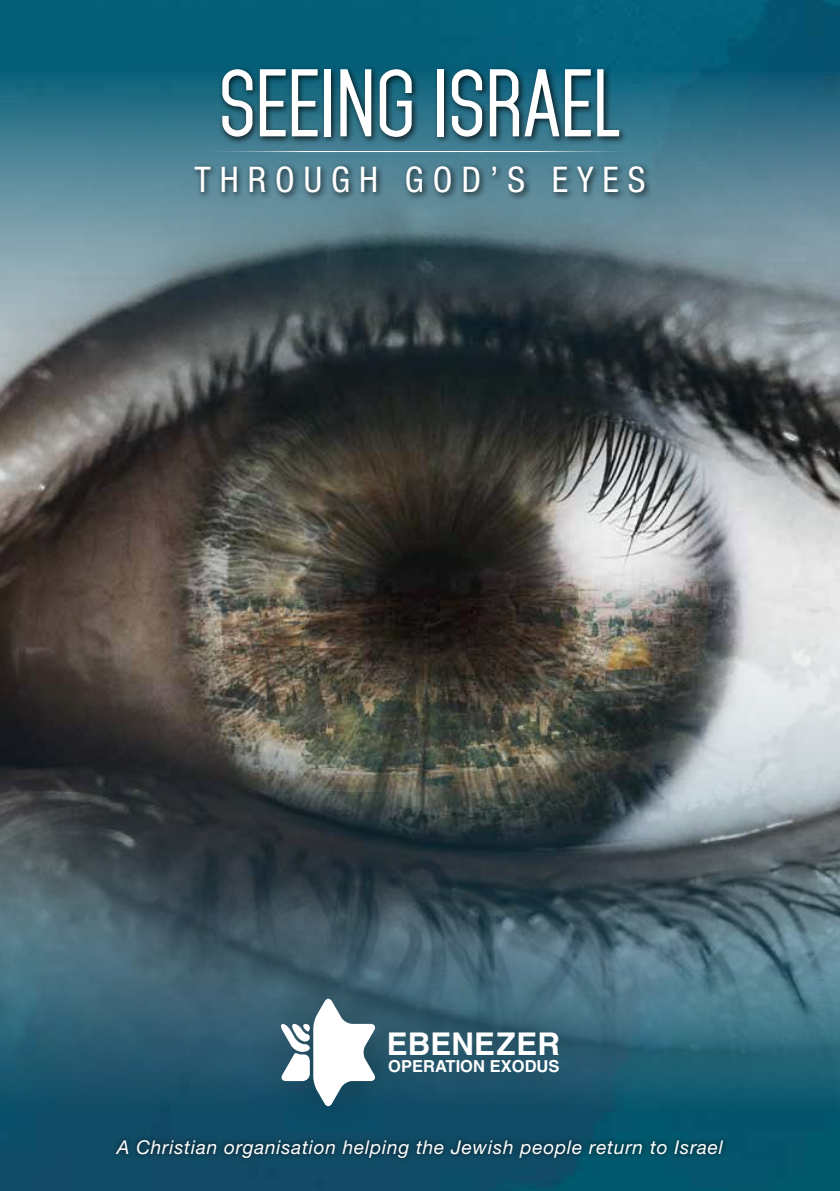
<style>
.page{position:relative;width:840px;height:1191px;background:#fff}
.page>*{position:absolute;margin:0;border:0;box-sizing:border-box;transform-origin:0 0}
.t1{font:600 82.2px "Mohave";color:#fff}
.t2{font:condensed 35.4px "Helvetica Neue LT Std";letter-spacing:.255em;color:#fff}
.t3{font:700 31.4px "Helvetica";color:#fff}
.t4{font:italic 19px "Helvetica Neue LT Std";letter-spacing:.04em;color:#fff}
.t5{font:700 16.6px "Helvetica";color:#fff}
</style>
<div class="page">
<img style="left:0;top:0;width:839px;height:1191px">
<img style="left:0;top:71px;width:839px;height:1040px">
<div style="left:218px;top:66px;width:409px;height:79px;background:#000;opacity:.75"></div>
<div style="left:190px;top:163px;width:461px;height:38px;background:#000;opacity:.75"></div>
<hr style="left:188px;top:151px;width:463px;height:1px;background:#fff">
<div style="left:246px;top:964px;width:355px;height:182px;background:#000;opacity:.27"></div>
<svg style="left:280px;top:997px;width:96px;height:110px"></svg>
<div style="left:110px;top:1134px;width:618px;height:29px;background:#000;opacity:.75"></div>
<h1 class="t1" style="left:219px;top:53px;width:403px">SEEING ISRAEL</h1>
<h2 class="t2" style="left:194px;top:159px;width:452px">THROUGH GOD’S EYES</h2>
<h3 class="t3" style="left:386px;top:1025px;width:175px">EBENEZER</h3>
<p class="t5" style="left:388px;top:1056px;width:173px">OPERATION EXODUS</p>
<p class="t4" style="left:117px;top:1135px;width:607px">A Christian organisation helping the Jewish people return to Israel</p>
</div>
